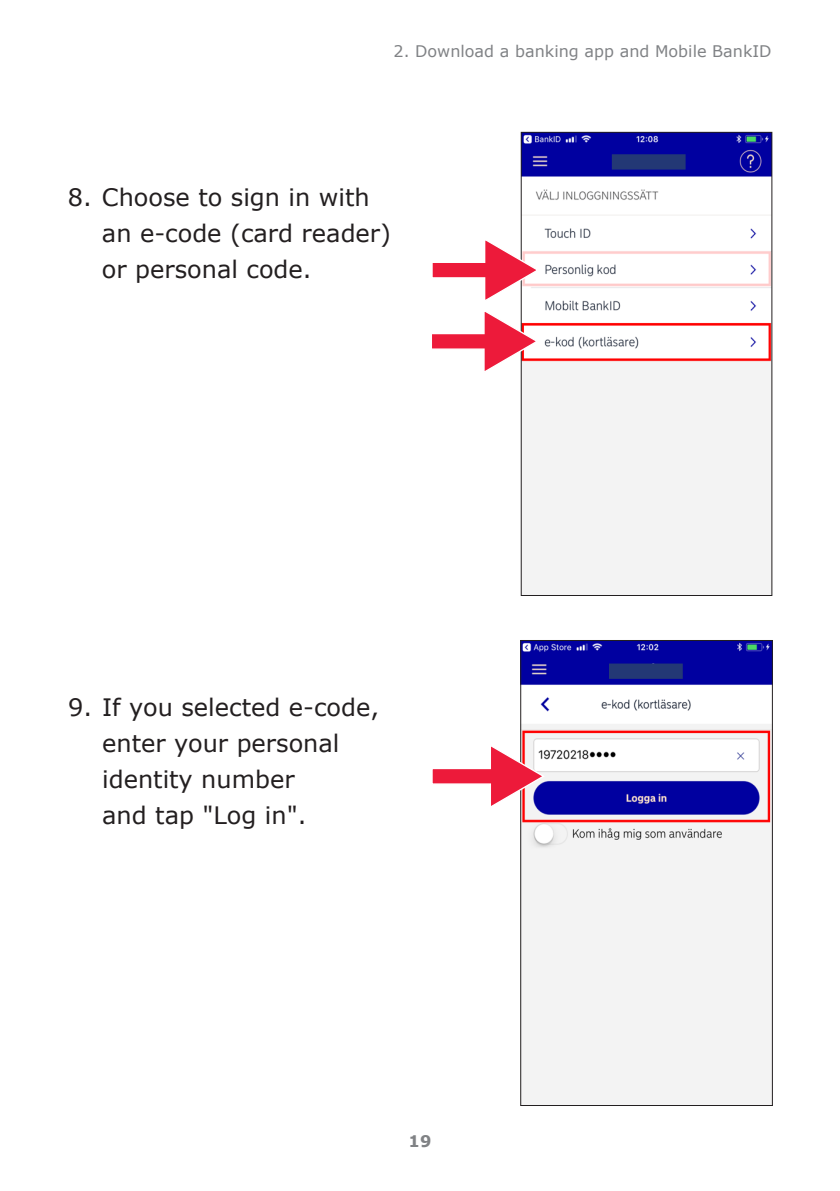
<style>
.page{position:relative;width:840px;height:1191px;background:#fff}
.page>*{position:absolute;margin:0;border:0;box-sizing:border-box;transform-origin:0 0}
.t1{font:24px/36px "Verdana";color:#231f20}
.t2{font:16px "Verdana";color:#808285}
.t3{font:700 16px "Verdana";color:#808285}
</style>
<div class="page">
<img style="left:522px;top:134px;width:248px;height:460px">
<div style="left:520px;top:132px;width:252px;height:464px;border:1px solid #231f20"></div>
<img style="left:522px;top:642px;width:248px;height:462px">
<div style="left:520px;top:640px;width:252px;height:466px;border:1px solid #231f20"></div>
<svg style="left:432px;top:237px;width:108px;height:137px"></svg>
<svg style="left:432px;top:743px;width:114px;height:66px"></svg>
<div style="left:611px;top:154px;width:74px;height:16px;background:#233875;border:2px solid #233875"></div>
<div style="left:608px;top:663px;width:74px;height:16px;background:#233875;border:2px solid #233875"></div>
<p class="t2" style="left:393px;top:40px;width:379px">2. Download a banking app and Mobile BankID</p>
<p class="t1" style="left:102px;top:178px;width:290px;text-indent:-34px">8. Choose to sign in with an e-code (card reader) or personal code.</p>
<p class="t1" style="left:102px;top:689px;width:278px;text-indent:-34px">9. If you selected e-code, enter your personal identity number<br>and tap "Log in".</p>
<p class="t3" style="left:408px;top:1129px;width:24px">19</p>
</div>
